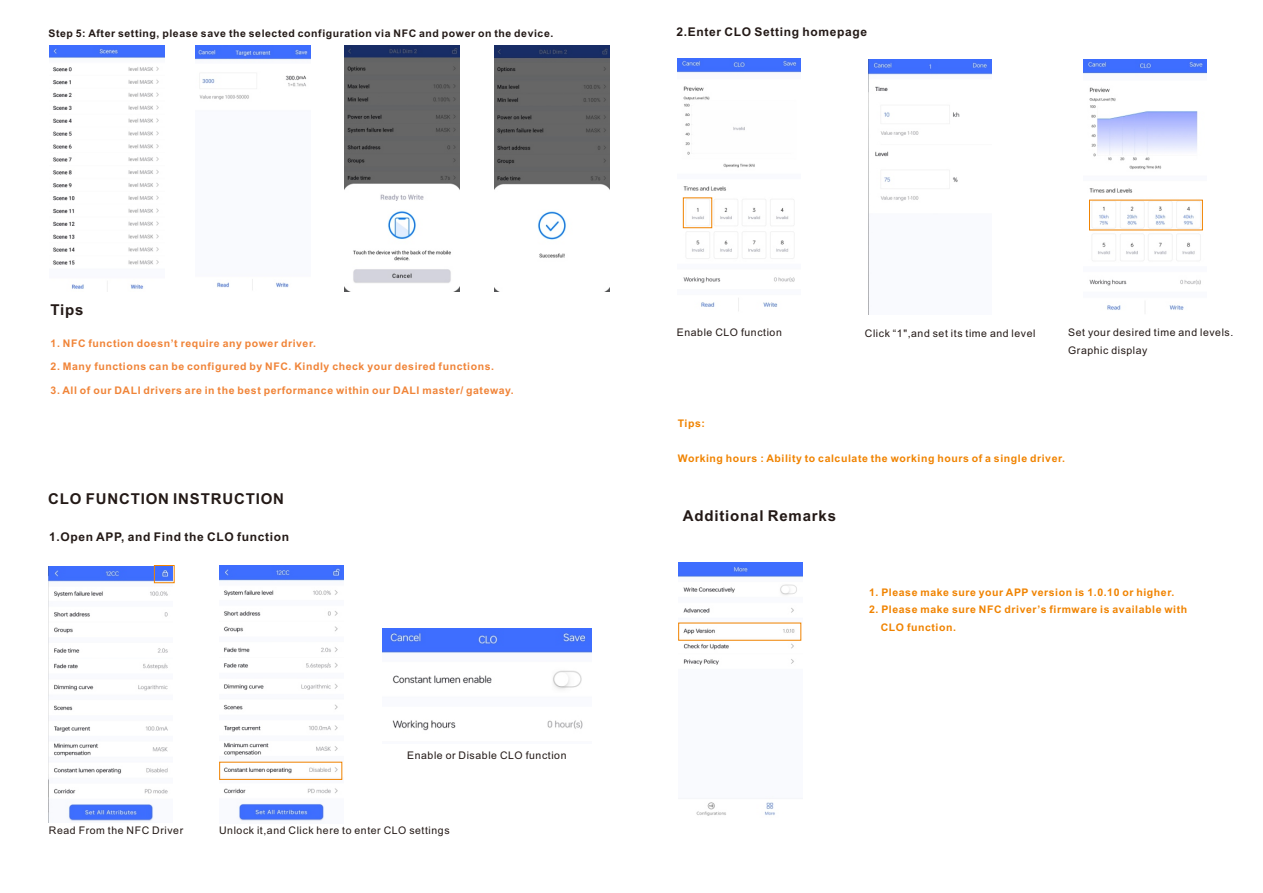
<style>
.page{position:relative;width:1263px;height:893px;background:#fff}
.page>*{position:absolute;margin:0;border:0;box-sizing:border-box;transform-origin:0 0}
.t1{font:700 15px "Arial";letter-spacing:.055em;color:#231916}
.t2{font:700 12px "Arial";letter-spacing:.055em;color:#231916}
.t3{font:700 10.5px "Arial";letter-spacing:.055em;color:#f08438}
.t4{font:700 10.5px/17.7px "Arial";letter-spacing:.055em;color:#f08300}
.t5{font:10.5px/17.7px "Arial";letter-spacing:.055em;color:#231916}
.t6{font:700 10.5px "Arial";letter-spacing:.055em;color:#231916}
</style>
<div class="page">
<img style="left:195px;top:45px;width:115px;height:245px">
<img style="left:50px;top:45px;width:115px;height:247px">
<img style="left:345px;top:45px;width:114px;height:247px">
<img style="left:495px;top:45px;width:115px;height:247px">
<img style="left:48px;top:567px;width:124px;height:256px">
<img style="left:220px;top:565px;width:123px;height:256px">
<img style="left:382px;top:629px;width:209px;height:102px">
<div style="left:154px;top:565px;width:21px;height:18px;border:1px solid #f08300"></div>
<div style="left:219px;top:762px;width:123px;height:18px;border:1px solid #f08300"></div>
<img style="left:677px;top:59px;width:123px;height:252px">
<img style="left:868px;top:60px;width:124px;height:255px">
<div style="left:683px;top:197px;width:29px;height:31px;border:1px solid #f08300"></div>
<img style="left:1083px;top:60px;width:123px;height:250px">
<img style="left:679px;top:563px;width:123px;height:253px">
<p class="t6" style="left:48px;top:30px;width:506px">Step 5: After setting, please save the selected configuration via NFC and power on the device.</p>
<h1 class="t1" style="left:50px;top:304px;width:35px">Tips</h1>
<p class="t3" style="left:51px;top:339px;width:267px">1. NFC function doesn’t require any power driver.</p>
<p class="t3" style="left:51px;top:362px;width:445px">2. Many functions can be configured by NFC. Kindly check your desired functions.</p>
<p class="t3" style="left:51px;top:386px;width:465px">3. All of our DALI drivers are in the best performance within our DALI master/ gateway.</p>
<h1 class="t1" style="left:48px;top:493px;width:237px">CLO FUNCTION INSTRUCTION</h1>
<p class="t2" style="left:49px;top:532px;width:242px">1.Open APP, and Find the CLO function</p>
<p class="t5" style="left:407px;top:747px;width:161px">Enable or Disable CLO function</p>
<p class="t5" style="left:49px;top:822px;width:136px">Read From the NFC Driver</p>
<p class="t5" style="left:219px;top:822px;width:232px">Unlock it,and Click here to enter CLO settings</p>
<p class="t2" style="left:676px;top:27px;width:192px">2.Enter CLO Setting homepage</p>
<p class="t5" style="left:677px;top:324px;width:107px">Enable CLO function</p>
<p class="t5" style="left:865px;top:326px;width:172px">Click “1",and set its time and level</p>
<p class="t5" style="left:1068px;top:325px;width:167px">Set your desired time and levels.<br>Graphic display</p>
<p class="t4" style="left:678px;top:415px;width:29px">Tips:</p>
<p class="t4" style="left:678px;top:450px;width:389px">Working hours : Ability to calculate the working hours of a single driver.</p>
<h1 class="t1" style="left:683px;top:510px;width:155px">Additional Remarks</h1>
<p class="t4" style="left:869px;top:584px;width:307px">1. Please make sure your APP version is 1.0.10 or higher.</p>
<p class="t4" style="left:881px;top:602px;width:308px;text-indent:-12px">2. Please make sure NFC driver’s firmware is available with<br>CLO function.</p>
</div>
